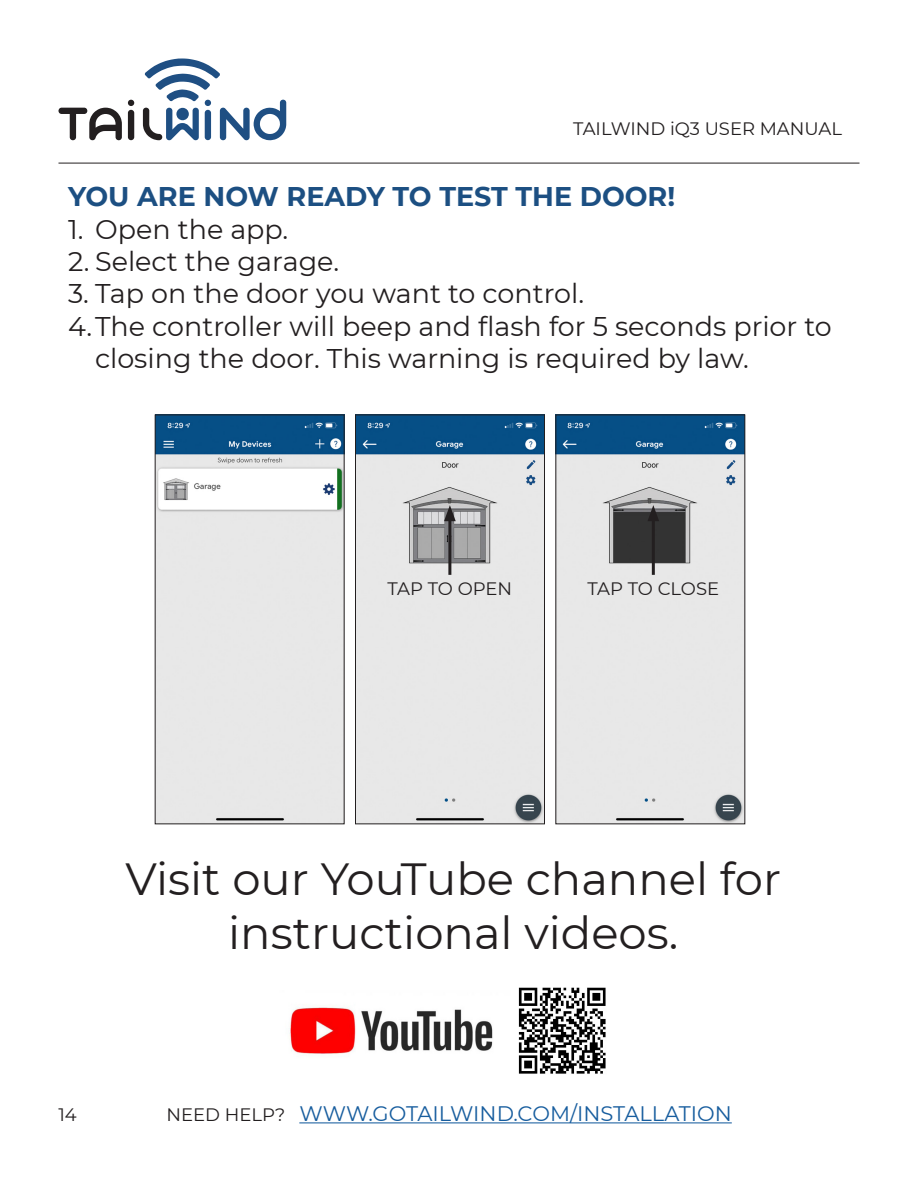
<style>
.page{position:relative;width:918px;height:1188px;background:#fff}
.page>*{position:absolute;margin:0;border:0;box-sizing:border-box;transform-origin:0 0}
.Large{font:45px/54px "Montserrat";color:#231f20;text-align:center}
.t1{font:27px/32.4px "Montserrat";color:#231f20}
._02_-_Sub_Heading{font:700 27px "Montserrat";color:#1c4f82}
.t2{font:21px "Montserrat";color:#175d9e}
.Large-2{font:18px "Montserrat";color:#231f20}
.s1{font-size:18px;color:#231f20}
</style>
<div class="page">
<hr style="left:299px;top:1122px;width:433px;height:1px;background:#175d9e">
<svg style="left:58px;top:108px;width:64px;height:32px"></svg>
<svg style="left:128px;top:100px;width:6px;height:40px"></svg>
<svg style="left:143px;top:58px;width:143px;height:82px"></svg>
<hr style="left:58px;top:163px;width:802px;height:1px;background:#231f20">
<img style="left:357px;top:417px;width:186px;height:405px">
<div style="left:355px;top:415px;width:190px;height:409px;border:1px solid #231f20"></div>
<img style="left:157px;top:417px;width:186px;height:405px">
<img style="left:557px;top:417px;width:186px;height:405px">
<hr style="left:448px;top:516px;width:3px;height:59px;background:#231f20">
<svg style="left:444px;top:505px;width:12px;height:16px"></svg>
<hr style="left:652px;top:516px;width:3px;height:59px;background:#231f20">
<svg style="left:647px;top:505px;width:12px;height:16px"></svg>
<img style="left:289px;top:1007px;width:204px;height:48px">
<img style="left:518px;top:987px;width:88px;height:87px">
<p class="Large-2" style="left:573px;top:116px;width:271px">TAILWIND iQ3 USER MANUAL</p>
<p class="_02_-_Sub_Heading" style="left:68px;top:177px;width:609px">YOU ARE NOW READY TO TEST THE DOOR!</p>
<p class="t1" style="left:68px;top:212px;width:222px">1. Open the app.</p>
<p class="t1" style="left:68px;top:244px;width:273px">2. Select the garage.</p>
<p class="t1" style="left:68px;top:277px;width:517px">3. Tap on the door you want to control.</p>
<p class="t1" style="left:95px;top:309px;width:738px;text-indent:-27px">4.The controller will beep and flash for 5 seconds prior to closing the door. This warning is required by law.</p>
<p class="Large-2" style="left:388px;top:577px;width:126px">TAP TO OPEN</p>
<p class="Large-2" style="left:587px;top:577px;width:133px">TAP TO CLOSE</p>
<p class="Large" style="left:126px;top:850px;width:657px">Visit our YouTube channel for instructional videos.</p>
<p class="Large-2" style="left:58px;top:1103px;width:20px">14</p>
<p class="t2" style="left:166px;top:1099px;width:567px"><span class="s1">NEED HELP?</span> WWW.GOTAILWIND.COM/INSTALLATION</p>
</div>
